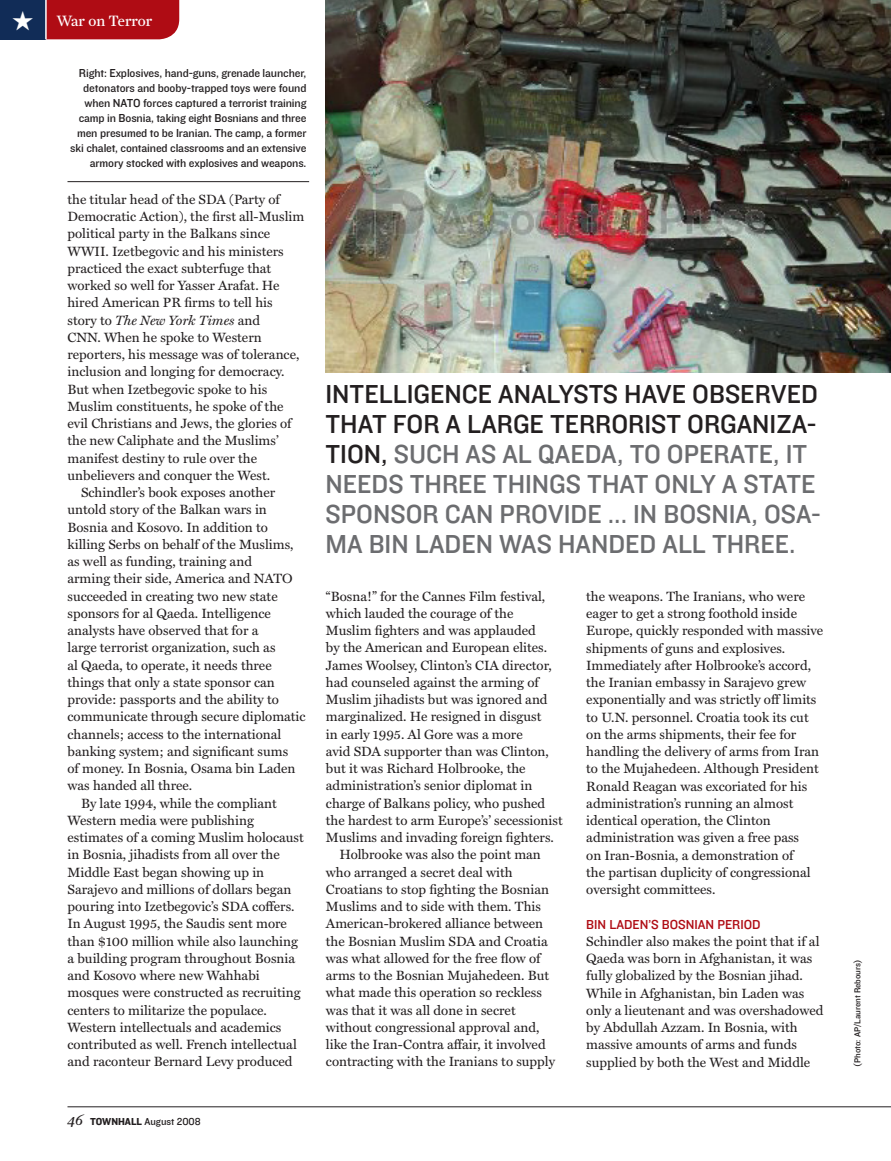
<style>
.page{position:relative;width:891px;height:1161px;background:#fff}
.page>*{position:absolute;margin:0;border:0;box-sizing:border-box;transform-origin:0 0}
.t1{font:27px/30px "Knockout 31 Junior Middlewt";color:#6c6d70}
.t2{font:27px/30px "Knockout 31 Junior Middlewt";color:#231f20}
.t3{font:15px "Farnham Display";color:#fff}
.t4{font:13.5px/17.2px "Miller Text";color:#231f20}
.t5{font:italic 13.5px "Miller Text";color:#231f20}
.t6{font:13.5px "Knockout 31 Junior Middlewt";color:#af0c14}
.t7{font:12px/15px "Knockout 31 Junior Middlewt";letter-spacing:-.01em;color:#231f20;text-align:right}
.t8{font:10.5px "Knockout 31 Junior Middlewt";color:#231f20}
.t9{font:9px "Knockout 31 Junior Middlewt";color:#231f20}
.s1{font-style:normal}
.s2{font-family:"Farnham Display Reg Ital Swash";font-size:15px}
.s3{font-family:"Knockout 51 Middleweight"}
.s4{color:#6c6d70}
</style>
<div class="page">
<hr style="left:68px;top:1107px;width:823px;height:1px;background:#231f20">
<img style="left:325px;top:0;width:566px;height:373px">
<hr style="left:68px;top:181px;width:241px;height:1px;background:#231f20">
<svg style="left:0;top:0;width:179px;height:39px;background:#881829"></svg>
<p class="t3" style="left:56px;top:12px;width:97px">War on Terror</p>
<p class="t7" style="left:70px;top:65px;width:238px">Right: Explosives, hand-guns, grenade launcher, detonators and booby-trapped toys were found when NATO forces captured a terrorist training camp in Bosnia, taking eight Bosnians and three men presumed to be Iranian. The camp, a former ski chalet, contained classrooms and an extensive armory stocked with explosives and weapons.</p>
<p class="t4" style="left:68px;top:190px;width:214px">the titular head of the SDA (Party of</p>
<p class="t4" style="left:68px;top:208px;width:238px">Democratic Action), the first all-Muslim</p>
<p class="t4" style="left:68px;top:225px;width:204px">political party in the Balkans since</p>
<p class="t4" style="left:68px;top:242px;width:218px">WWII. Izetbegovic and his ministers</p>
<p class="t4" style="left:68px;top:259px;width:205px">practiced the exact subterfuge that</p>
<p class="t4" style="left:68px;top:277px;width:214px">worked so well for Yasser Arafat. He</p>
<p class="t4" style="left:68px;top:294px;width:207px">hired American PR firms to tell his</p>
<p class="t5" style="left:68px;top:312px;width:194px"><span class="s1">story to</span> The New York Times <span class="s1">and</span></p>
<p class="t4" style="left:68px;top:328px;width:196px">CNN. When he spoke to Western</p>
<p class="t4" style="left:68px;top:346px;width:233px">reporters, his message was of tolerance,</p>
<p class="t4" style="left:68px;top:363px;width:219px">inclusion and longing for democracy.</p>
<p class="t4" style="left:68px;top:380px;width:201px">But when Izetbegovic spoke to his</p>
<p class="t4" style="left:68px;top:397px;width:218px">Muslim constituents, he spoke of the</p>
<p class="t4" style="left:68px;top:415px;width:226px">evil Christians and Jews, the glories of</p>
<p class="t4" style="left:68px;top:432px;width:213px">the new Caliphate and the Muslims’</p>
<p class="t4" style="left:68px;top:449px;width:191px">manifest destiny to rule over the</p>
<p class="t4" style="left:68px;top:466px;width:204px">unbelievers and conquer the West.</p>
<p class="t4" style="left:81px;top:484px;width:196px">Schindler’s book exposes another</p>
<p class="t4" style="left:68px;top:501px;width:201px">untold story of the Balkan wars in</p>
<p class="t4" style="left:68px;top:518px;width:202px">Bosnia and Kosovo. In addition to</p>
<p class="t4" style="left:68px;top:535px;width:228px">killing Serbs on behalf of the Muslims,</p>
<p class="t4" style="left:68px;top:553px;width:186px">as well as funding, training and</p>
<p class="t4" style="left:68px;top:570px;width:227px">arming their side, America and NATO</p>
<p class="t4" style="left:68px;top:587px;width:212px">succeeded in creating two new state</p>
<p class="t4" style="left:68px;top:604px;width:205px">sponsors for al Qaeda. Intelligence</p>
<p class="t4" style="left:68px;top:622px;width:192px">analysts have observed that for a</p>
<p class="t4" style="left:68px;top:639px;width:210px">large terrorist organization, such as</p>
<p class="t4" style="left:68px;top:656px;width:206px">al Qaeda, to operate, it needs three</p>
<p class="t4" style="left:68px;top:673px;width:209px">things that only a state sponsor can</p>
<p class="t4" style="left:68px;top:691px;width:213px">provide: passports and the ability to</p>
<p class="t4" style="left:68px;top:708px;width:240px">communicate through secure diplomatic</p>
<p class="t4" style="left:68px;top:725px;width:215px">channels; access to the international</p>
<p class="t4" style="left:68px;top:742px;width:222px">banking system; and significant sums</p>
<p class="t4" style="left:68px;top:760px;width:230px">of money. In Bosnia, Osama bin Laden</p>
<p class="t4" style="left:68px;top:777px;width:126px">was handed all three.</p>
<p class="t4" style="left:81px;top:794px;width:197px">By late 1994, while the compliant</p>
<p class="t4" style="left:68px;top:811px;width:188px">Western media were publishing</p>
<p class="t4" style="left:68px;top:829px;width:238px">estimates of a coming Muslim holocaust</p>
<p class="t4" style="left:68px;top:846px;width:214px">in Bosnia, jihadists from all over the</p>
<p class="t4" style="left:68px;top:863px;width:198px">Middle East began showing up in</p>
<p class="t4" style="left:68px;top:880px;width:226px">Sarajevo and millions of dollars began</p>
<p class="t4" style="left:68px;top:898px;width:229px">pouring into Izetbegovic’s SDA coffers.</p>
<p class="t4" style="left:68px;top:915px;width:221px">In August 1995, the Saudis sent more</p>
<p class="t4" style="left:68px;top:932px;width:232px">than $100 million while also launching</p>
<p class="t4" style="left:68px;top:949px;width:229px">a building program throughout Bosnia</p>
<p class="t4" style="left:68px;top:967px;width:194px">and Kosovo where new Wahhabi</p>
<p class="t4" style="left:68px;top:984px;width:235px">mosques were constructed as recruiting</p>
<p class="t4" style="left:68px;top:1001px;width:201px">centers to militarize the populace.</p>
<p class="t4" style="left:68px;top:1018px;width:215px">Western intellectuals and academics</p>
<p class="t4" style="left:68px;top:1036px;width:231px">contributed as well. French intellectual</p>
<p class="t4" style="left:68px;top:1053px;width:227px">and raconteur Bernard Levy produced</p>
<p class="t8" style="left:68px;top:1115px;width:135px"><span class="s2">46</span> <span class="s3">TOWNHALL</span> August 2008</p>
<p class="t2" style="left:326px;top:378px;width:492px;text-indent:119px">nce analysts have observed that for a large terrorist organiza&shy;tion, <span class="s4">such as al Qaeda</span></p>
<p class="t2" style="left:326px;top:378px;width:39px">Intellige</p>
<p class="t1" style="left:326px;top:438px;width:497px;text-indent:292px">, to operate, it needs three things that only a state sponsor can provide ... In Bosnia, Osa&shy;ma bi n Laden was handed</p>
<p class="t1" style="left:662px;top:528px;width:16px">all</p>
<p class="t1" style="left:712px;top:528px;width:85px">three.</p>
<p class="t4" style="left:326px;top:587px;width:221px">“Bosna!” for the Cannes Film festival,</p>
<p class="t4" style="left:326px;top:604px;width:189px">which lauded the courage of the</p>
<p class="t4" style="left:326px;top:622px;width:212px">Muslim fighters and was applauded</p>
<p class="t4" style="left:326px;top:639px;width:223px">by the American and European elites.</p>
<p class="t4" style="left:326px;top:656px;width:227px">James Woolsey, Clinton’s CIA director,</p>
<p class="t4" style="left:326px;top:673px;width:214px">had counseled against the arming of</p>
<p class="t4" style="left:326px;top:691px;width:223px">Muslim jihadists but was ignored and</p>
<p class="t4" style="left:326px;top:708px;width:217px">marginalized. He resigned in disgust</p>
<p class="t4" style="left:326px;top:725px;width:198px">in early 1995. Al Gore was a more</p>
<p class="t4" style="left:326px;top:742px;width:225px">avid SDA supporter than was Clinton,</p>
<p class="t4" style="left:326px;top:760px;width:201px">but it was Richard Holbrooke, the</p>
<p class="t4" style="left:326px;top:777px;width:208px">administration’s senior diplomat in</p>
<p class="t4" style="left:326px;top:794px;width:221px">charge of Balkans policy, who pushed</p>
<p class="t4" style="left:326px;top:811px;width:238px">the hardest to arm Europe’s’ secessionist</p>
<p class="t4" style="left:326px;top:829px;width:230px">Muslims and invading foreign fighters.</p>
<p class="t4" style="left:339px;top:846px;width:203px">Holbrooke was also the point man</p>
<p class="t4" style="left:326px;top:863px;width:188px">who arranged a secret deal with</p>
<p class="t4" style="left:326px;top:880px;width:225px">Croatians to stop fighting the Bosnian</p>
<p class="t4" style="left:326px;top:898px;width:217px">Muslims and to side with them. This</p>
<p class="t4" style="left:326px;top:915px;width:219px">American-brokered alliance between</p>
<p class="t4" style="left:326px;top:932px;width:224px">the Bosnian Muslim SDA and Croatia</p>
<p class="t4" style="left:326px;top:949px;width:216px">was what allowed for the free flow of</p>
<p class="t4" style="left:326px;top:967px;width:225px">arms to the Bosnian Mujahedeen. But</p>
<p class="t4" style="left:326px;top:984px;width:218px">what made this operation so reckless</p>
<p class="t4" style="left:326px;top:1001px;width:191px">was that it was all done in secret</p>
<p class="t4" style="left:326px;top:1018px;width:215px">without congressional approval and,</p>
<p class="t4" style="left:326px;top:1036px;width:221px">like the Iran-Contra affair, it involved</p>
<p class="t4" style="left:326px;top:1053px;width:231px">contracting with the Iranians to supply</p>
<p class="t4" style="left:586px;top:588px;width:239px">the weapons. The Iranians, who were eager to get a strong foothold inside Europe, quickly responded with massive shipments of guns and explosives.<br>Immediately after Holbrooke’s accord, the Iranian embassy in Sarajevo grew exponentially and was strictly off limits to U.N. personnel. Croatia took its cut on the arms shipments, their fee for handling the delivery of arms from Iran to the Mujahedeen. Although President Ronald Reagan was excoriated for his administration’s running an almost identical operation, the Clinton administration was given a free pass<br>on Iran-Bosnia, a demonstration of<br>the partisan duplicity of congressional oversight committees.</p>
<p class="t6" style="left:586px;top:915px;width:174px">Bin Laden’s Bosnian Period</p>
<p class="t4" style="left:586px;top:933px;width:239px">Schindler also makes the point that if al Qaeda was born in Afghanistan, it was fully globalized by the Bosnian jihad.<br>While in Afghanistan, bin Laden was only a lieutenant and was overshadowed by Abdullah Azzam. In Bosnia, with massive amounts of arms and funds supplied by both the West and Middle</p>
<p class="t9" style="left:851px;top:1066px;width:109px;rotate:-90deg">(Photo: AP/Laurent Rebours)</p>
</div>
